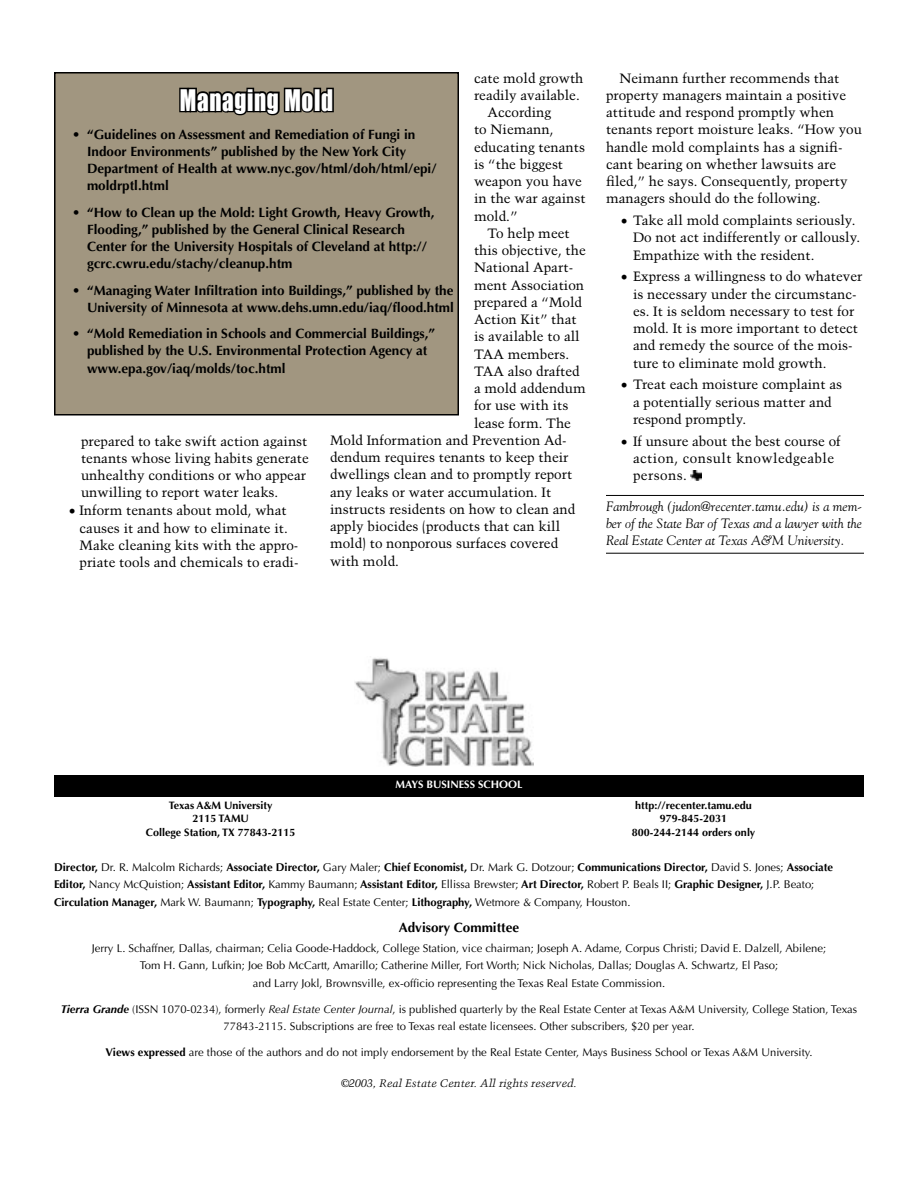
<style>
.page{position:relative;width:918px;height:1188px;background:#fff}
.page>*{position:absolute;margin:0;border:0;box-sizing:border-box;transform-origin:0 0}
.Subhead{font:27.3px "Impact";letter-spacing:.03em;color:#fff;scale:.85 1}
.Body_Text{font:13.5px/17.2px "Trump Mediaeval LT Std";color:#000}
.Body_Text-2{font:700 13.5px/17.2px "Optima LT Std";color:#000}
.End_text{font:italic 13.5px/17.2px "Goudy Std";color:#000;text-align:justify}
.Body_Text-3{font:13.5px/17.2px "Trump Mediaeval LT Std";letter-spacing:.03em;color:#000}
.Body_text{font:700 13.5px "Optima LT Std";color:#000}
.Body_text-2{font:11.25px/17.2px "Optima LT Std";color:#000;text-align:center}
.t1{font:italic 10.95px "Trump Mediaeval LT Std";color:#000}
.t2{font:700 10.8px/13.5px "Optima LT Std";color:#000;text-align:center}
.t3{font:700 10.8px "Optima LT Std";color:#fff}
.s1{font-weight:700}
.s2{font-weight:700;font-style:italic}
.s3{font-style:italic}
</style>
<div class="page">
<img style="left:354px;top:658px;width:179px;height:108px">
<div style="left:54px;top:776px;width:810px;height:21px;background:#000"></div>
<svg style="left:690px;top:470px;width:12px;height:11px"></svg>
<div style="left:55px;top:73px;width:403px;height:342px;background:#a19680"></div>
<svg style="left:179px;top:87px;width:155px;height:29px"></svg>
<div style="left:54px;top:72px;width:405px;height:344px;border:2px solid #000"></div>
<hr style="left:606px;top:495px;width:258px;height:1px;background:#000">
<hr style="left:606px;top:553px;width:258px;height:1px;background:#000">
<p class="Body_Text" style="left:474px;top:69px;width:111px">cate mold growth readily available.</p>
<p class="Body_Text" style="left:474px;top:104px;width:113px;text-indent:14px">According<br>to Niemann, educating tenants is “the biggest weapon you have in the war against mold.”</p>
<p class="Body_Text" style="left:488px;top:224px;width:84px">To help meet</p>
<p class="Body_Text" style="left:474px;top:242px;width:113px">this objective, the</p>
<p class="Body_Text" style="left:474px;top:259px;width:101px">National Apart-</p>
<p class="Body_Text" style="left:474px;top:276px;width:112px">ment Association</p>
<p class="Body_Text" style="left:474px;top:293px;width:110px">prepared a “Mold</p>
<p class="Body_Text" style="left:474px;top:311px;width:104px">Action Kit” that</p>
<p class="Body_Text" style="left:474px;top:328px;width:107px">is available to all</p>
<p class="Body_Text" style="left:474px;top:345px;width:97px">TAA members.</p>
<p class="Body_Text" style="left:474px;top:362px;width:107px">TAA also drafted</p>
<p class="Body_Text" style="left:474px;top:380px;width:113px">a mold addendum</p>
<p class="Body_Text" style="left:474px;top:397px;width:96px">for use with its</p>
<p class="Body_Text" style="left:474px;top:414px;width:99px">lease form. The</p>
<p class="Body_Text" style="left:330px;top:431px;width:238px">Mold Information and Prevention Ad-</p>
<p class="Body_Text" style="left:330px;top:449px;width:240px">dendum requires tenants to keep their</p>
<p class="Body_Text" style="left:330px;top:466px;width:244px">dwellings clean and to promptly report</p>
<p class="Body_Text" style="left:330px;top:483px;width:223px">any leaks or water accumulation. It</p>
<p class="Body_Text" style="left:330px;top:500px;width:247px">instructs residents on how to clean and</p>
<p class="Body_Text" style="left:330px;top:518px;width:232px">apply biocides (products that can kill</p>
<p class="Body_Text" style="left:330px;top:535px;width:230px">mold) to nonporous surfaces covered</p>
<p class="Body_Text" style="left:330px;top:552px;width:70px">with mold.</p>
<p class="Subhead" style="left:180px;top:79px;width:182px">Managing Mold</p>
<p class="Body_Text-2" style="left:87px;top:125px;width:351px;text-indent:-15px">• “Guidelines on Assessment and Remediation of Fungi in Indoor Environments” published by the New York City Department of Health at www.nyc.gov/html/doh/html/epi/ moldrptl.html</p>
<p class="Body_Text-2" style="left:87px;top:203px;width:349px;text-indent:-15px">• “How to Clean up the Mold: Light Growth, Heavy Growth, Flooding,” published by the General Clinical Research Center for the University Hospitals of Cleveland at http:// gcrc.cwru.edu/stachy/cleanup.htm</p>
<p class="Body_Text-2" style="left:72px;top:281px;width:383px;text-align:right">• “Managing Water Infiltration into Buildings,” published by the<br>University of Minnesota at www.dehs.umn.edu/iaq/flood.html</p>
<p class="Body_Text-2" style="left:87px;top:325px;width:349px;text-indent:-15px">• “Mold Remediation in Schools and Commercial Buildings,” published by the U.S. Environmental Protection Agency at www.epa.gov/iaq/molds/toc.html</p>
<p class="Body_Text" style="left:81px;top:432px;width:229px">prepared to take swift action against tenants whose living habits generate unhealthy conditions or who appear unwilling to report water leaks.</p>
<p class="Body_Text" style="left:80px;top:502px;width:221px;text-indent:-10px">• Inform tenants about mold, what causes it and how to eliminate it.<br>Make cleaning kits with the appro&shy;priate tools and chemicals to eradi-</p>
<p class="Body_Text" style="left:606px;top:69px;width:257px;text-indent:14px">Neimann further recommends that property managers maintain a positive attitude and respond promptly when tenants report moisture leaks. “How you handle mold complaints has a signifi&shy;cant bearing on whether lawsuits are filed,” he says. Consequently, property managers should do the following.</p>
<p class="Body_Text" style="left:633px;top:212px;width:229px;text-indent:-12px">• Take all mold complaints seriously.<br>Do not act indifferently or callously.<br>Empathize with the resident.</p>
<p class="Body_Text" style="left:633px;top:268px;width:231px;text-indent:-12px">• Express a willingness to do whatever is necessary under the circumstanc&shy;es. It is seldom necessary to test for mold. It is more important to detect and remedy the source of the mois&shy;ture to eliminate mold growth.</p>
<p class="Body_Text" style="left:633px;top:376px;width:211px;text-indent:-12px">• Treat each moisture complaint as a potentially serious matter and respond promptly.</p>
<p class="Body_Text-3" style="left:633px;top:432px;width:209px;text-indent:-12px">• If unsure about the best course of action, consult knowledgeable persons.</p>
<p class="End_text" style="left:606px;top:497px;width:258px">Fambrough (judon@recenter.tamu.edu) is a mem&shy;ber of the State Bar of Texas and a lawyer with the Real Estate Center at Texas A&amp;M University.</p>
<p class="t3" style="left:395px;top:778px;width:129px">MAYS BUSINESS SCHOOL</p>
<p class="t2" style="left:146px;top:798px;width:151px">Texas A&amp;M University<br>2115 TAMU<br>College Station, TX 77843-2115</p>
<p class="t2" style="left:632px;top:798px;width:125px">http://recenter.tamu.edu<br>979-845-2031<br>800-244-2144 orders only</p>
<p class="Body_text-2" style="left:54px;top:859px;width:781px;text-align:left"><span class="s1">Director,</span> Dr. R. Malcolm Richards; <span class="s1">Associate Director,</span> Gary Maler; <span class="s1">Chief Economist,</span> Dr. Mark G. Dotzour; <span class="s1">Communications Director,</span> David S. Jones; <span class="s1">Associate<br>Editor,</span> Nancy McQuistion; <span class="s1">Assistant Editor,</span> Kammy Baumann; <span class="s1">Assistant Editor,</span> Ellissa Brewster; <span class="s1">Art Director,</span> Robert P. Beals II; <span class="s1">Graphic Designer,</span> J.P. Beato;<br><span class="s1">Circulation Manager,</span> Mark W. Baumann; <span class="s1">Typography,</span> Real Estate Center; <span class="s1">Lithography,</span> Wetmore &amp; Company, Houston.</p>
<p class="Body_text" style="left:399px;top:919px;width:122px">Advisory Committee</p>
<p class="Body_text-2" style="left:92px;top:940px;width:736px">Jerry L. Schaffner, Dallas, chairman; Celia Goode-Haddock, College Station, vice chairman; Joseph A. Adame, Corpus Christi; David E. Dalzell, Abilene;<br>Tom H. Gann, Lufkin; Joe Bob McCartt, Amarillo; Catherine Miller, Fort Worth; Nick Nicholas, Dallas; Douglas A. Schwartz, El Paso;<br>and Larry Jokl, Brownsville, ex-officio representing the Texas Real Estate Commission.</p>
<p class="Body_text-2" style="left:61px;top:1001px;width:798px"><span class="s2">Tierra Grande</span> (ISSN 1070-0234), formerly <span class="s3">Real Estate Center Journal</span>, is published quarterly by the Real Estate Center at Texas A&amp;M University, College Station, Texas<br>77843-2115. Subscriptions are free to Texas real estate licensees. Other subscribers, $20 per year.</p>
<p class="Body_text-2" style="left:105px;top:1044px;width:709px"><span class="s1">Views expressed</span> are those of the authors and do not imply endorsement by the Real Estate Center, Mays Business School or Texas A&amp;M University.</p>
<p class="t1" style="left:341px;top:1076px;width:237px">©2003, Real Estate Center. All rights reserved.</p>
</div>
